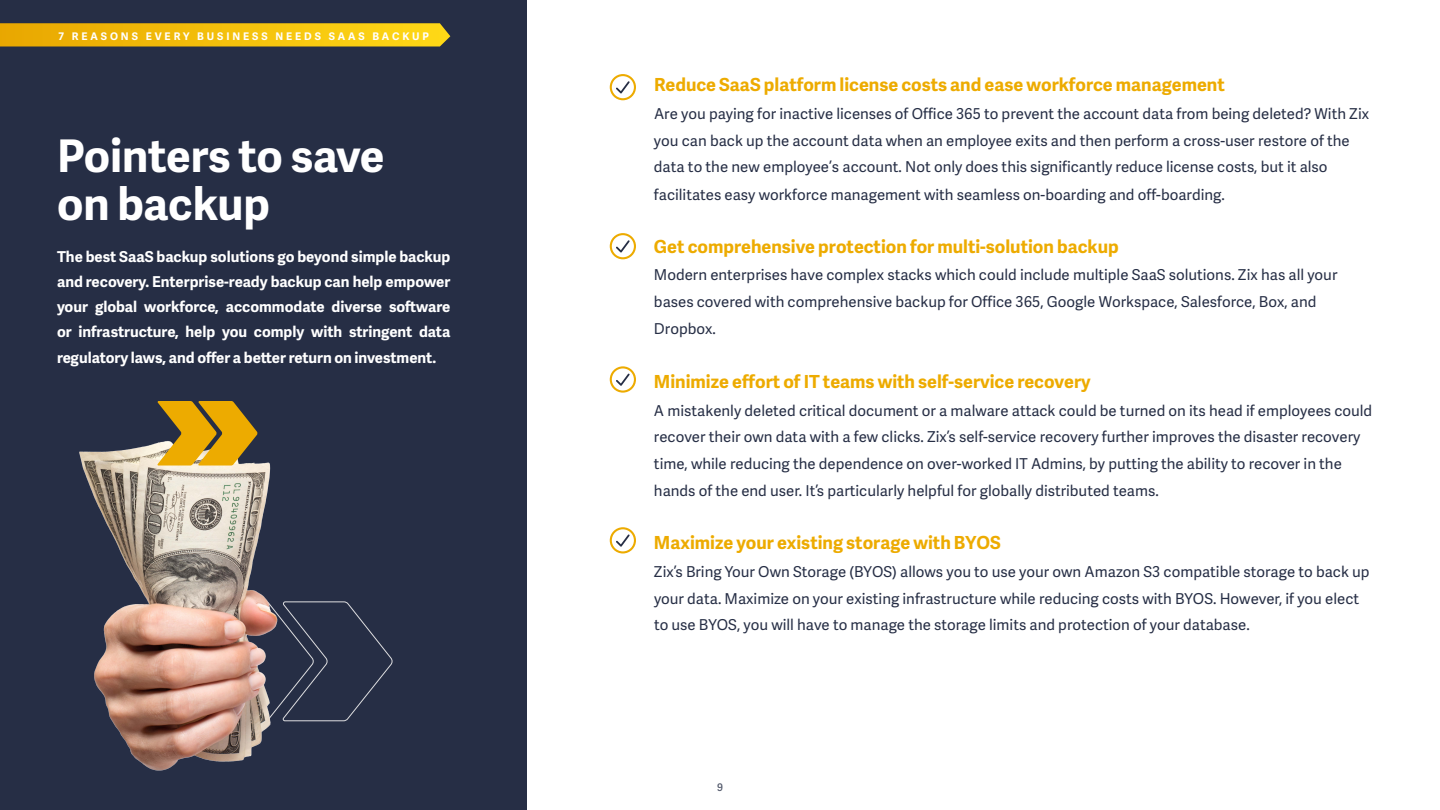
<style>
.page{position:relative;width:1440px;height:810px;background:#fff}
.page>*{position:absolute;margin:0;border:0;box-sizing:border-box;transform-origin:0 0}
.t1{font:700 45px/48px "Adelle Sans";letter-spacing:-.01em;color:#fff}
.t2{font:700 18px "Adelle Sans";color:#edab00}
.t3{font:15px/26.8px "Adelle Sans";color:#262e45}
.t4{font:700 15px/25.2px "Adelle Sans";color:#fff;text-align:justify}
.t5{font:700 10.5px "Adelle Sans";letter-spacing:.28em;color:#fff}
.t6{font:600 10.5px "Adelle Sans";color:#52596b}
</style>
<div class="page">
<div style="left:0;top:0;width:526px;height:810px;background:#262e45"></div>
<svg style="left:0;top:23px;width:450px;height:23px;background:#efbc0c"></svg>
<svg style="left:367px;top:627px;width:26px;height:68px"></svg>
<div style="left:610px;top:74px;width:26px;height:26px;border:2px solid #edab00;border-radius:50%"></div>
<svg style="left:616px;top:81px;width:14px;height:12px"></svg>
<div style="left:610px;top:233px;width:26px;height:26px;border:2px solid #edab00;border-radius:50%"></div>
<svg style="left:616px;top:240px;width:14px;height:13px"></svg>
<div style="left:610px;top:366px;width:26px;height:27px;border:2px solid #edab00;border-radius:50%"></div>
<svg style="left:616px;top:374px;width:14px;height:12px"></svg>
<div style="left:610px;top:527px;width:26px;height:27px;border:2px solid #edab00;border-radius:50%"></div>
<svg style="left:616px;top:534px;width:14px;height:13px"></svg>
<img style="left:79px;top:443px;width:288px;height:328px">
<svg style="left:157px;top:401px;width:101px;height:65px"></svg>
<p class="t5" style="left:58px;top:28px;width:372px">7 REASONS EVERY BUSINESS NEEDS SAAS BACKUP</p>
<h1 class="t1" style="left:57px;top:130px;width:329px">Pointers to save on backup</h1>
<p class="t4" style="left:57px;top:243px;width:395px">The best SaaS backup solutions go beyond simple backup and recovery. Enterprise-ready backup can help empower your global workforce, accommodate diverse software or infrastructure, help you comply with stringent data regulatory laws, and offer a better return on investment.</p>
<p class="t2" style="left:654px;top:72px;width:572px">Reduce SaaS platform license costs and ease workforce management</p>
<p class="t3" style="left:654px;top:100px;width:717px">Are you paying for inactive licenses of Office 365 to prevent the account data from being deleted? With Zix you can back up the account data when an employee exits and then perform a cross-user restore of the data to the new employee’s account. Not only does this significantly reduce license costs, but it also facilitates easy workforce management with seamless on-boarding and off-boarding.</p>
<p class="t2" style="left:654px;top:233px;width:466px">Get comprehensive protection for multi-solution backup</p>
<p class="t3" style="left:654px;top:261px;width:685px">Modern enterprises have complex stacks which could include multiple SaaS solutions. Zix has all your bases covered with comprehensive backup for Office 365, Google Workspace, Salesforce, Box, and<br>Dropbox.</p>
<p class="t2" style="left:654px;top:368px;width:438px">Minimize effort of IT teams with self-service recovery</p>
<p class="t3" style="left:654px;top:396px;width:720px">A mistakenly deleted critical document or a malware attack could be turned on its head if employees could recover their own data with a few clicks. Zix’s self-service recovery further improves the disaster recovery time, while reducing the dependence on over-worked IT Admins, by putting the ability to recover in the hands of the end user. It’s particularly helpful for globally distributed teams.</p>
<p class="t2" style="left:654px;top:529px;width:348px">Maximize your existing storage with BYOS</p>
<p class="t3" style="left:654px;top:558px;width:717px">Zix’s Bring Your Own Storage (BYOS) allows you to use your own Amazon S3 compatible storage to back up your data. Maximize on your existing infrastructure while reducing costs with BYOS. However, if you elect to use BYOS, you will have to manage the storage limits and protection of your database.</p>
<p class="t6" style="left:717px;top:780px;width:7px">9</p>
</div>
